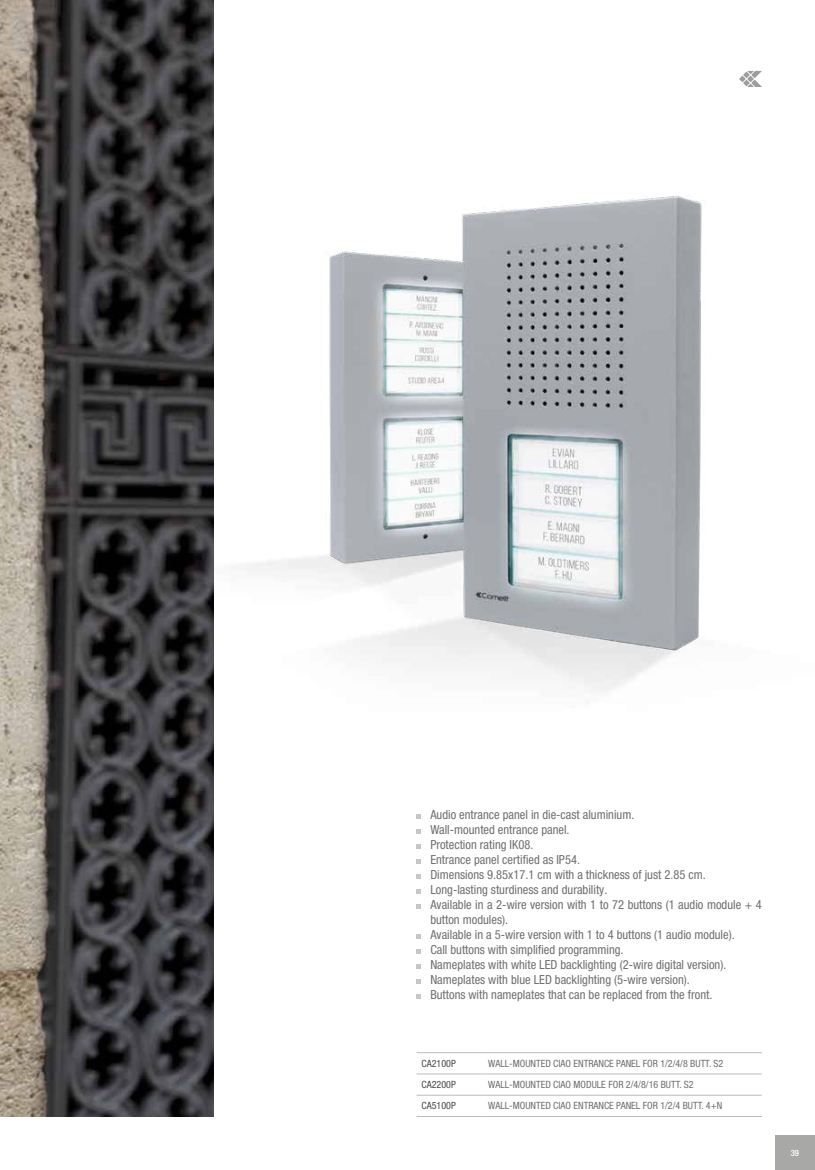
<style>
.page{position:relative;width:815px;height:1170px;background:#fff}
.page>*{position:absolute;margin:0;border:0;box-sizing:border-box;transform-origin:0 0}
.t1{font:condensed 12.5px/15px "Helvetica Neue LTW1 G";color:#706f6f}
.t2{font:condensed 10px "Helvetica Neue LTW1 G";color:#706f6f}
.t3{font:condensed 10px "Helvetica Neue LTW1 G";color:#4a4a49}
.t4{font:500 condensed 8.75px "Helvetica Neue LTW1 G";color:#fff}
</style>
<div class="page">
<img style="left:0;top:0;width:213px;height:1116px">
<svg style="left:417px;top:814px;width:4px;height:5px"></svg>
<svg style="left:417px;top:829px;width:4px;height:5px"></svg>
<svg style="left:417px;top:844px;width:4px;height:5px"></svg>
<svg style="left:417px;top:859px;width:4px;height:5px"></svg>
<svg style="left:417px;top:874px;width:4px;height:5px"></svg>
<svg style="left:417px;top:889px;width:4px;height:5px"></svg>
<svg style="left:417px;top:904px;width:4px;height:5px"></svg>
<svg style="left:417px;top:934px;width:4px;height:5px"></svg>
<svg style="left:417px;top:949px;width:4px;height:5px"></svg>
<svg style="left:417px;top:964px;width:4px;height:5px"></svg>
<svg style="left:417px;top:979px;width:4px;height:5px"></svg>
<svg style="left:417px;top:994px;width:4px;height:5px"></svg>
<hr style="left:417px;top:1052px;width:66px;height:1px;background:#bcbcbc">
<hr style="left:483px;top:1052px;width:279px;height:1px;background:#bcbcbc">
<hr style="left:417px;top:1073px;width:66px;height:1px;background:#bcbcbc">
<hr style="left:483px;top:1073px;width:279px;height:1px;background:#bcbcbc">
<hr style="left:417px;top:1094px;width:66px;height:1px;background:#bcbcbc">
<hr style="left:483px;top:1094px;width:279px;height:1px;background:#bcbcbc">
<hr style="left:417px;top:1116px;width:66px;height:1px;background:#bcbcbc">
<hr style="left:483px;top:1116px;width:279px;height:1px;background:#bcbcbc">
<img style="left:152px;top:0;width:610px;height:711px">
<div style="left:775px;top:1135px;width:40px;height:34px;background:#a8a8a7"></div>
<p class="t1" style="left:430px;top:807px;width:333px">Audio entrance panel in die-cast aluminium.<br>Wall-mounted entrance panel.<br>Protection rating IK08.<br>Entrance panel certified as IP54.<br>Dimensions 9.85x17.1 cm with a thickness of just 2.85 cm.<br>Long-lasting sturdiness and durability.<br>Available in a 2-wire version with 1 to 72 buttons (1 audio module + 4 button modules).<br>Available in a 5-wire version with 1 to 4 buttons (1 audio module).<br>Call buttons with simplified programming.<br>Nameplates with white LED backlighting (2-wire digital version).<br>Nameplates with blue LED backlighting (5-wire version).<br>Buttons with nameplates that can be replaced from the front.</p>
<p class="t3" style="left:422px;top:1057px;width:36px">CA2100P</p>
<p class="t2" style="left:488px;top:1057px;width:236px">WALL-MOUNTED CIAO ENTRANCE PANEL FOR 1/2/4/8 BUTT. S2</p>
<p class="t3" style="left:422px;top:1078px;width:36px">CA2200P</p>
<p class="t2" style="left:488px;top:1078px;width:207px">WALL-MOUNTED CIAO MODULE FOR 2/4/8/16 BUTT. S2</p>
<p class="t3" style="left:422px;top:1099px;width:36px">CA5100P</p>
<p class="t2" style="left:488px;top:1099px;width:235px">WALL-MOUNTED CIAO ENTRANCE PANEL FOR 1/2/4 BUTT. 4+N</p>
<p class="t4" style="left:791px;top:1147px;width:10px">39</p>
</div>
